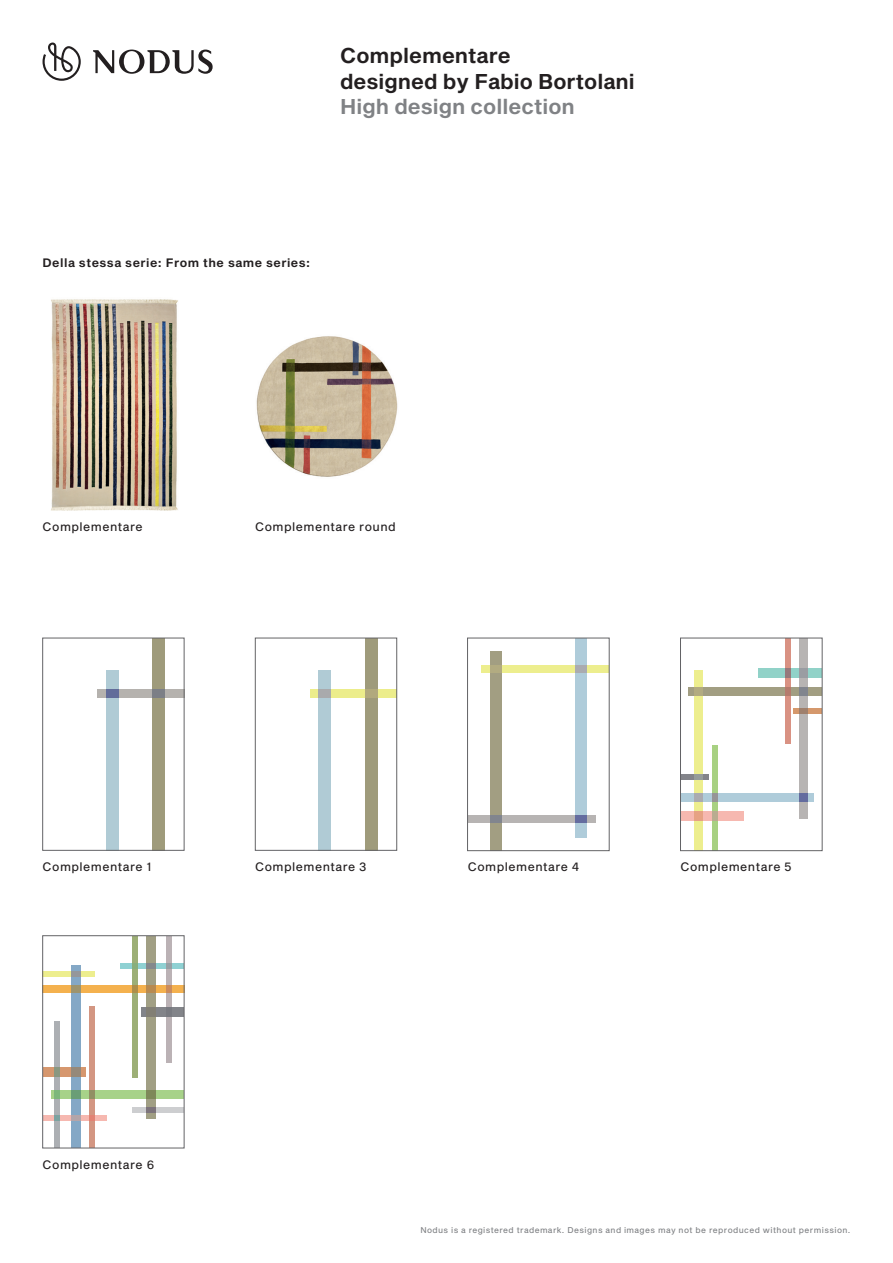
<style>
.page{position:relative;width:893px;height:1263px;background:#fff}
.page>*{position:absolute;margin:0;border:0;box-sizing:border-box;transform-origin:0 0}
.t1{font:21px/25.5px "Sequel Sans Semi Bold Body";color:#231f20}
.t2{font:21px "Sequel Sans Semi Bold Body";color:#808285}
.t3{font:12px "Sequel Sans Roman Body";letter-spacing:.04em;color:#231f20}
.t4{font:12px "Sequel Sans Semi Bold Body";letter-spacing:.04em;color:#231f20}
.t5{font:8.25px "Sequel Sans Roman Body";letter-spacing:.05em;color:#808285}
</style>
<div class="page">
<svg style="left:43px;top:43px;width:38px;height:38px"></svg>
<svg style="left:93px;top:50px;width:120px;height:24px"></svg>
<img style="left:51px;top:299px;width:127px;height:212px">
<img style="left:256px;top:336px;width:142px;height:141px">
<div style="left:106px;top:671px;width:12px;height:18px;background:#b0cbd5"></div>
<div style="left:106px;top:697px;width:12px;height:153px;background:#b0cbd5"></div>
<div style="left:118px;top:689px;width:35px;height:8px;background:#b5b2ae"></div>
<div style="left:97px;top:689px;width:9px;height:8px;background:#b5b2ae"></div>
<div style="left:165px;top:689px;width:19px;height:8px;background:#b5b2ae"></div>
<div style="left:106px;top:689px;width:12px;height:8px;background:#626c9a"></div>
<div style="left:153px;top:697px;width:12px;height:153px;background:#9f9b7b"></div>
<div style="left:153px;top:638px;width:12px;height:51px;background:#9f9b7b"></div>
<div style="left:153px;top:689px;width:12px;height:8px;background:#7c7f86"></div>
<div style="left:319px;top:671px;width:12px;height:18px;background:#b0cbd5"></div>
<div style="left:319px;top:697px;width:12px;height:153px;background:#b0cbd5"></div>
<div style="left:331px;top:689px;width:34px;height:8px;background:#eced8b"></div>
<div style="left:310px;top:689px;width:9px;height:8px;background:#eced8b"></div>
<div style="left:377px;top:689px;width:20px;height:8px;background:#eced8b"></div>
<div style="left:319px;top:689px;width:12px;height:8px;background:#a9aaac"></div>
<div style="left:365px;top:697px;width:12px;height:153px;background:#9f9b7b"></div>
<div style="left:365px;top:638px;width:12px;height:51px;background:#9f9b7b"></div>
<div style="left:365px;top:689px;width:12px;height:8px;background:#b1a97d"></div>
<div style="left:255px;top:638px;width:142px;height:212px;border:1px solid #636366"></div>
<div style="left:490px;top:651px;width:12px;height:200px;background:#a29e82"></div>
<div style="left:468px;top:816px;width:127px;height:7px;background:#b7b4b3"></div>
<div style="left:575px;top:638px;width:12px;height:199px;background:#afccda"></div>
<div style="left:481px;top:665px;width:128px;height:8px;background:#edee8e"></div>
<div style="left:575px;top:665px;width:12px;height:8px;background:#aaabb0"></div>
<div style="left:490px;top:665px;width:12px;height:8px;background:#b2ab81"></div>
<div style="left:490px;top:816px;width:12px;height:7px;background:#81858e"></div>
<div style="left:575px;top:816px;width:12px;height:7px;background:#646c9f"></div>
<div style="left:467px;top:638px;width:142px;height:213px;border:1px solid #636366"></div>
<div style="left:680px;top:774px;width:29px;height:6px;background:#83848a"></div>
<div style="left:712px;top:745px;width:5px;height:106px;background:#a8d182"></div>
<div style="left:680px;top:811px;width:64px;height:9px;background:#f6b8b0"></div>
<div style="left:680px;top:793px;width:134px;height:9px;background:#afccda"></div>
<div style="left:695px;top:670px;width:8px;height:181px;background:#edee8e"></div>
<div style="left:794px;top:708px;width:28px;height:6px;background:#d5986c"></div>
<div style="left:785px;top:638px;width:6px;height:106px;background:#d99283"></div>
<div style="left:758px;top:668px;width:64px;height:10px;background:#91d2c8"></div>
<div style="left:689px;top:687px;width:133px;height:9px;background:#a29e82"></div>
<div style="left:799px;top:638px;width:9px;height:181px;background:#b7b4b3"></div>
<div style="left:695px;top:811px;width:8px;height:9px;background:#e6a283"></div>
<div style="left:712px;top:811px;width:5px;height:9px;background:#b9ac90"></div>
<div style="left:695px;top:793px;width:8px;height:9px;background:#aaabb0"></div>
<div style="left:712px;top:793px;width:5px;height:9px;background:#969596"></div>
<div style="left:695px;top:774px;width:8px;height:6px;background:#959c99"></div>
<div style="left:695px;top:687px;width:8px;height:9px;background:#b2ab81"></div>
<div style="left:799px;top:793px;width:9px;height:9px;background:#646c9f"></div>
<div style="left:799px;top:708px;width:9px;height:6px;background:#9f806d"></div>
<div style="left:799px;top:687px;width:9px;height:9px;background:#81858e"></div>
<div style="left:785px;top:687px;width:6px;height:9px;background:#b57b6d"></div>
<div style="left:785px;top:668px;width:6px;height:10px;background:#96797c"></div>
<div style="left:799px;top:668px;width:9px;height:10px;background:#9a9da2"></div>
<div style="left:680px;top:638px;width:142px;height:213px;border:1px solid #636366"></div>
<div style="left:132px;top:969px;width:6px;height:16px;background:#9daf76"></div>
<div style="left:132px;top:936px;width:6px;height:27px;background:#9daf76"></div>
<div style="left:132px;top:993px;width:6px;height:84px;background:#9daf76"></div>
<div style="left:146px;top:969px;width:9px;height:16px;background:#a19f84"></div>
<div style="left:146px;top:936px;width:9px;height:27px;background:#a19f84"></div>
<div style="left:146px;top:1016px;width:9px;height:74px;background:#a19f84"></div>
<div style="left:146px;top:993px;width:9px;height:14px;background:#a19f84"></div>
<div style="left:146px;top:1098px;width:9px;height:9px;background:#a19f84"></div>
<div style="left:146px;top:1113px;width:9px;height:6px;background:#a19f84"></div>
<div style="left:166px;top:936px;width:6px;height:27px;background:#bbb2b5"></div>
<div style="left:166px;top:993px;width:6px;height:14px;background:#bbb2b5"></div>
<div style="left:166px;top:1016px;width:6px;height:47px;background:#bbb2b5"></div>
<div style="left:166px;top:969px;width:6px;height:16px;background:#bbb2b5"></div>
<div style="left:71px;top:977px;width:9px;height:8px;background:#84a8c6"></div>
<div style="left:71px;top:1098px;width:9px;height:17px;background:#84a8c6"></div>
<div style="left:71px;top:1077px;width:9px;height:13px;background:#84a8c6"></div>
<div style="left:71px;top:1120px;width:9px;height:28px;background:#84a8c6"></div>
<div style="left:71px;top:965px;width:9px;height:6px;background:#84a8c6"></div>
<div style="left:71px;top:993px;width:9px;height:74px;background:#84a8c6"></div>
<div style="left:55px;top:1098px;width:5px;height:17px;background:#acafb3"></div>
<div style="left:55px;top:1077px;width:5px;height:13px;background:#acafb3"></div>
<div style="left:55px;top:1021px;width:5px;height:46px;background:#acafb3"></div>
<div style="left:55px;top:1120px;width:5px;height:28px;background:#acafb3"></div>
<div style="left:89px;top:1098px;width:5px;height:17px;background:#d39682"></div>
<div style="left:89px;top:1120px;width:5px;height:28px;background:#d39682"></div>
<div style="left:89px;top:1006px;width:5px;height:84px;background:#d39682"></div>
<div style="left:155px;top:1107px;width:29px;height:6px;background:#cdced0"></div>
<div style="left:132px;top:1107px;width:14px;height:6px;background:#cdced0"></div>
<div style="left:146px;top:1107px;width:9px;height:6px;background:#7d747b"></div>
<div style="left:60px;top:1115px;width:11px;height:5px;background:#f6b8b0"></div>
<div style="left:94px;top:1115px;width:12px;height:5px;background:#f6b8b0"></div>
<div style="left:43px;top:1115px;width:12px;height:5px;background:#f6b8b0"></div>
<div style="left:80px;top:1115px;width:9px;height:5px;background:#f6b8b0"></div>
<div style="left:71px;top:1115px;width:9px;height:5px;background:#b3a5a9"></div>
<svg style="left:55px;top:1115px;width:5px;height:5px"></svg>
<svg style="left:89px;top:1115px;width:5px;height:5px"></svg>
<div style="left:94px;top:1090px;width:52px;height:8px;background:#a7d289"></div>
<div style="left:60px;top:1090px;width:11px;height:8px;background:#a7d289"></div>
<div style="left:80px;top:1090px;width:9px;height:8px;background:#a7d289"></div>
<svg style="left:51px;top:1090px;width:4px;height:8px"></svg>
<div style="left:155px;top:1090px;width:29px;height:8px;background:#a7d289"></div>
<div style="left:146px;top:1090px;width:9px;height:8px;background:#7e8959"></div>
<div style="left:71px;top:1090px;width:9px;height:8px;background:#6a9e76"></div>
<div style="left:55px;top:1090px;width:5px;height:8px;background:#7db77b"></div>
<div style="left:89px;top:1090px;width:5px;height:8px;background:#919064"></div>
<div style="left:60px;top:1067px;width:11px;height:10px;background:#d6976e"></div>
<div style="left:43px;top:1067px;width:12px;height:10px;background:#d6976e"></div>
<div style="left:80px;top:1067px;width:5px;height:10px;background:#d6976e"></div>
<div style="left:71px;top:1067px;width:9px;height:10px;background:#95897a"></div>
<div style="left:55px;top:1067px;width:5px;height:10px;background:#8a9780"></div>
<div style="left:141px;top:1007px;width:5px;height:9px;background:#828489"></div>
<div style="left:172px;top:1007px;width:12px;height:9px;background:#828489"></div>
<div style="left:155px;top:1007px;width:11px;height:9px;background:#828489"></div>
<div style="left:146px;top:1007px;width:9px;height:9px;background:#827f74"></div>
<div style="left:166px;top:1007px;width:6px;height:9px;background:#787a80"></div>
<div style="left:172px;top:985px;width:12px;height:8px;background:#f4b14e"></div>
<div style="left:155px;top:985px;width:11px;height:8px;background:#f4b14e"></div>
<div style="left:80px;top:985px;width:52px;height:8px;background:#f4b14e"></div>
<div style="left:138px;top:985px;width:8px;height:8px;background:#f4b14e"></div>
<div style="left:43px;top:985px;width:28px;height:8px;background:#f4b14e"></div>
<div style="left:132px;top:985px;width:6px;height:8px;background:#ae8e48"></div>
<div style="left:146px;top:985px;width:9px;height:8px;background:#b88a50"></div>
<div style="left:166px;top:985px;width:6px;height:8px;background:#cb8b5b"></div>
<div style="left:71px;top:985px;width:9px;height:8px;background:#9d946e"></div>
<div style="left:80px;top:971px;width:15px;height:6px;background:#edee8e"></div>
<div style="left:43px;top:971px;width:28px;height:6px;background:#edee8e"></div>
<div style="left:71px;top:971px;width:9px;height:6px;background:#95979a"></div>
<div style="left:138px;top:963px;width:8px;height:6px;background:#8fd1d3"></div>
<div style="left:120px;top:963px;width:12px;height:6px;background:#8fd1d3"></div>
<div style="left:155px;top:963px;width:11px;height:6px;background:#8fd1d3"></div>
<div style="left:172px;top:963px;width:12px;height:6px;background:#8fd1d3"></div>
<svg style="left:132px;top:963px;width:6px;height:6px"></svg>
<div style="left:146px;top:963px;width:9px;height:6px;background:#84888c"></div>
<svg style="left:166px;top:963px;width:6px;height:6px"></svg>
<h1 class="t1" style="left:340px;top:44px;width:296px">Complementare<br>designed by Fabio Bortolani</h1>
<h1 class="t2" style="left:340px;top:92px;width:236px">High design collection</h1>
<p class="t4" style="left:43px;top:254px;width:269px">Della stessa serie: From the same series:</p>
<p class="t3" style="left:43px;top:518px;width:102px">Complementare</p>
<p class="t3" style="left:255px;top:518px;width:142px">Complementare round</p>
<p class="t3" style="left:43px;top:859px;width:110px">Complementare 1</p>
<p class="t3" style="left:255px;top:859px;width:113px">Complementare 3</p>
<p class="t3" style="left:468px;top:859px;width:113px">Complementare 4</p>
<p class="t3" style="left:680px;top:859px;width:113px">Complementare 5</p>
<p class="t3" style="left:43px;top:1156px;width:113px">Complementare 6</p>
<p class="t5" style="left:420px;top:1224px;width:432px">Nodus is a registered trademark. Designs and images may not be reproduced without permission.</p>
</div>
